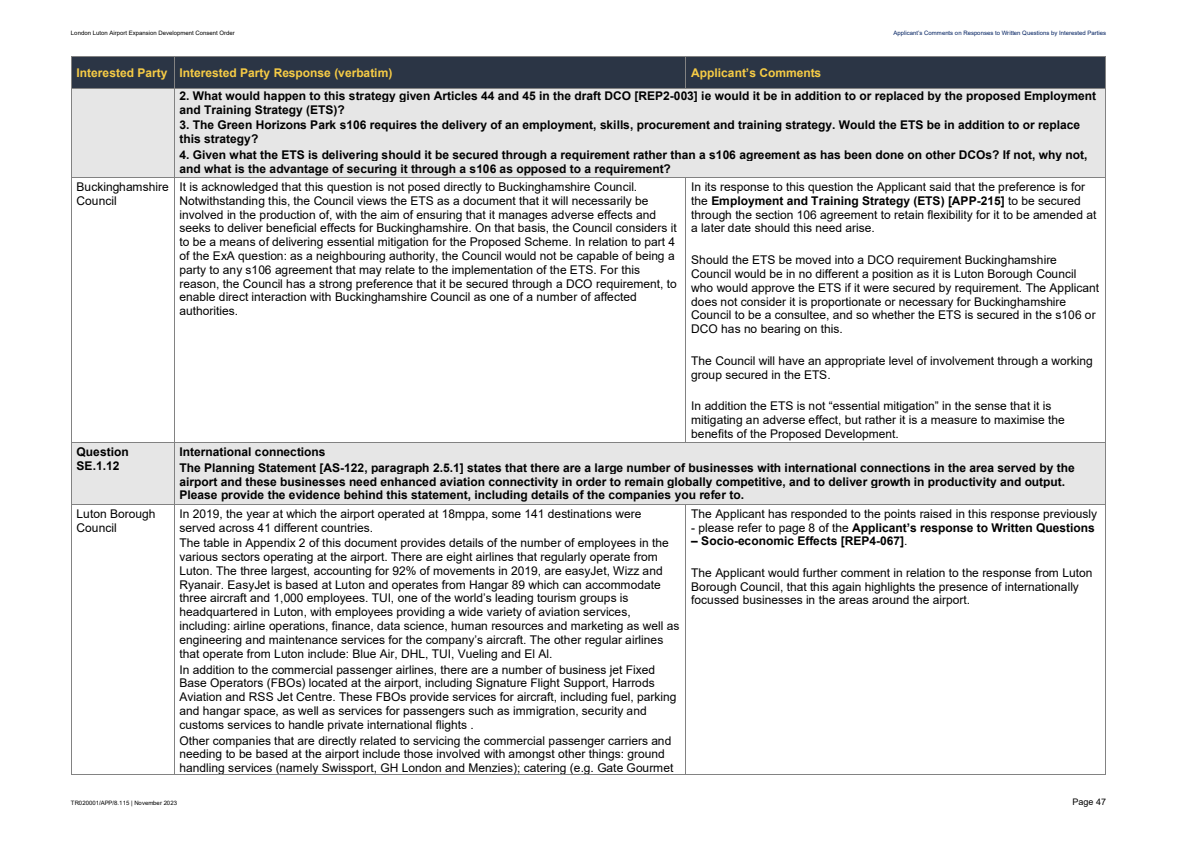
<style>
.page{position:relative;width:1191px;height:842px;background:#fff}
.page>*{position:absolute;margin:0;border:0;box-sizing:border-box;transform-origin:0 0}
.t1{font:12px/13.8px "Arial";color:#000}
.t2{font:700 12px/13.8px "Arial";color:#000}
.t3{font:700 12px "Arial";color:#f7cc46}
.t4{font:9px "Arial";color:#000}
.t5{font:6px "Arial";letter-spacing:.005em;color:#000}
.t6{font:6px "Arial";color:#002060}
.s1{font-weight:700}
.s2{font-weight:400}
</style>
<div class="page">
<div style="left:71px;top:57px;width:103px;height:31px;background:#2b3545"></div>
<div style="left:179px;top:57px;width:501px;height:31px;background:#2b3545"></div>
<div style="left:686px;top:57px;width:419px;height:31px;background:#2b3545"></div>
<hr style="left:71px;top:57px;width:103px;height:1px;background:#828282">
<hr style="left:174px;top:57px;width:511px;height:1px;background:#828282">
<hr style="left:686px;top:57px;width:419px;height:1px;background:#828282">
<hr style="left:71px;top:57px;width:1px;height:31px;background:#828282">
<hr style="left:174px;top:57px;width:1px;height:31px;background:#828282">
<hr style="left:685px;top:57px;width:1px;height:31px;background:#828282">
<hr style="left:1105px;top:57px;width:1px;height:31px;background:#828282">
<div style="left:71px;top:88px;width:103px;height:89px;background:#e6e6e6"></div>
<div style="left:179px;top:88px;width:921px;height:14px;background:#e6e6e6"></div>
<div style="left:179px;top:102px;width:921px;height:16px;background:#e6e6e6"></div>
<div style="left:179px;top:118px;width:921px;height:14px;background:#e6e6e6"></div>
<div style="left:179px;top:132px;width:921px;height:16px;background:#e6e6e6"></div>
<div style="left:179px;top:148px;width:921px;height:14px;background:#e6e6e6"></div>
<div style="left:179px;top:162px;width:921px;height:15px;background:#e6e6e6"></div>
<hr style="left:71px;top:88px;width:103px;height:1px;background:#828282">
<hr style="left:174px;top:88px;width:511px;height:1px;background:#828282">
<hr style="left:686px;top:88px;width:419px;height:1px;background:#828282">
<hr style="left:71px;top:88px;width:1px;height:89px;background:#828282">
<hr style="left:174px;top:88px;width:1px;height:89px;background:#828282">
<hr style="left:1105px;top:88px;width:1px;height:89px;background:#828282">
<hr style="left:71px;top:177px;width:103px;height:1px;background:#828282">
<hr style="left:174px;top:177px;width:511px;height:1px;background:#828282">
<hr style="left:686px;top:177px;width:419px;height:1px;background:#828282">
<hr style="left:71px;top:178px;width:1px;height:264px;background:#828282">
<hr style="left:174px;top:178px;width:1px;height:264px;background:#828282">
<hr style="left:685px;top:178px;width:1px;height:264px;background:#828282">
<hr style="left:1105px;top:178px;width:1px;height:264px;background:#828282">
<div style="left:71px;top:443px;width:103px;height:61px;background:#e6e6e6"></div>
<div style="left:179px;top:443px;width:921px;height:17px;background:#e6e6e6"></div>
<div style="left:179px;top:460px;width:921px;height:14px;background:#e6e6e6"></div>
<div style="left:179px;top:474px;width:921px;height:14px;background:#e6e6e6"></div>
<div style="left:179px;top:488px;width:921px;height:16px;background:#e6e6e6"></div>
<hr style="left:71px;top:442px;width:103px;height:1px;background:#828282">
<hr style="left:174px;top:442px;width:511px;height:1px;background:#828282">
<hr style="left:686px;top:442px;width:419px;height:1px;background:#828282">
<hr style="left:71px;top:443px;width:1px;height:61px;background:#828282">
<hr style="left:174px;top:443px;width:1px;height:61px;background:#828282">
<hr style="left:1105px;top:443px;width:1px;height:61px;background:#828282">
<hr style="left:71px;top:504px;width:103px;height:1px;background:#828282">
<hr style="left:174px;top:504px;width:511px;height:1px;background:#828282">
<hr style="left:686px;top:504px;width:419px;height:1px;background:#828282">
<hr style="left:71px;top:504px;width:1px;height:271px;background:#828282">
<hr style="left:71px;top:775px;width:103px;height:1px;background:#828282">
<hr style="left:174px;top:504px;width:1px;height:271px;background:#828282">
<hr style="left:174px;top:775px;width:511px;height:1px;background:#828282">
<hr style="left:685px;top:504px;width:1px;height:271px;background:#828282">
<hr style="left:686px;top:775px;width:419px;height:1px;background:#828282">
<hr style="left:1105px;top:504px;width:1px;height:271px;background:#828282">
<p class="t5" style="left:71px;top:29px;width:165px">London Luton Airport Expansion Development Consent Order</p>
<p class="t6" style="left:893px;top:29px;width:214px">Applicant’s Comments on Responses to Written Questions by Interested Parties</p>
<p class="t3" style="left:77px;top:64px;width:92px">Interested Party</p>
<p class="t3" style="left:179px;top:64px;width:214px">Interested Party Response (verbatim)</p>
<p class="t3" style="left:691px;top:64px;width:132px">Applicant’s Comments</p>
<p class="t2" style="left:179px;top:89px;width:918px">2. What would happen to this strategy given Articles 44 and 45 in the draft DCO [REP2-003] ie would it be in addition to or replaced by the proposed Employment and Training Strategy (ETS)?</p>
<p class="t2" style="left:179px;top:118px;width:902px">3. The Green Horizons Park s106 requires the delivery of an employment, skills, procurement and training strategy. Would the ETS be in addition to or replace this strategy?</p>
<p class="t2" style="left:179px;top:148px;width:909px">4. Given what the ETS is delivering should it be secured through a requirement rather than a s106 agreement as has been done on other DCOs? If not, why not, and what is the advantage of securing it through a s106 as opposed to a requirement?</p>
<p class="t1" style="left:77px;top:180px;width:94px">Buckinghamshire<br>Council</p>
<p class="t1" style="left:179px;top:180px;width:499px">It is acknowledged that this question is not posed directly to Buckinghamshire Council.<br>Notwithstanding this, the Council views the ETS as a document that it will necessarily be involved in the production of, with the aim of ensuring that it manages adverse effects and seeks to deliver beneficial effects for Buckinghamshire. On that basis, the Council considers it to be a means of delivering essential mitigation for the Proposed Scheme. In relation to part 4 of the ExA question: as a neighbouring authority, the Council would not be capable of being a party to any s106 agreement that may relate to the implementation of the ETS. For this reason, the Council has a strong preference that it be secured through a DCO requirement, to enable direct interaction with Buckinghamshire Council as one of a number of affected authorities.</p>
<p class="t1" style="left:691px;top:180px;width:406px">In its response to this question the Applicant said that the preference is for the <span class="s1">Employment and Training Strategy (ETS) [APP-215]</span> to be secured through the section 106 agreement to retain flexibility for it to be amended at a later date should this need arise.</p>
<p class="t1" style="left:691px;top:253px;width:409px">Should the ETS be moved into a DCO requirement Buckinghamshire Council would be in no different a position as it is Luton Borough Council who would approve the ETS if it were secured by requirement. The Applicant does not consider it is proportionate or necessary for Buckinghamshire Council to be a consultee, and so whether the ETS is secured in the s106 or DCO has no bearing on this.</p>
<p class="t1" style="left:691px;top:353px;width:403px">The Council will have an appropriate level of involvement through a working group secured in the ETS.</p>
<p class="t1" style="left:691px;top:399px;width:375px">In addition the ETS is not “essential mitigation” in the sense that it is mitigating an adverse effect, but rather it is a measure to maximise the benefits of the Proposed Development.</p>
<p class="t2" style="left:77px;top:445px;width:54px">Question<br>SE.1.12</p>
<p class="t2" style="left:179px;top:445px;width:147px">International connections</p>
<p class="t2" style="left:179px;top:461px;width:897px">The Planning Statement [AS-122, paragraph 2.5.1] states that there are a large number of businesses with international connections in the area served by the airport and these businesses need enhanced aviation connectivity in order to remain globally competitive, and to deliver growth in productivity and output.<br>Please provide the evidence behind this statement, including details of the companies you refer to.</p>
<p class="t1" style="left:77px;top:506px;width:80px">Luton Borough<br>Council</p>
<p class="t1" style="left:179px;top:506px;width:463px">In 2019, the year at which the airport operated at 18mppa, some 141 destinations were served across 41 different countries.</p>
<p class="t1" style="left:179px;top:536px;width:501px">The table in Appendix 2 of this document provides details of the number of employees in the various sectors operating at the airport. There are eight airlines that regularly operate from Luton. The three largest, accounting for 92% of movements in 2019, are easyJet, Wizz and Ryanair. EasyJet is based at Luton and operates from Hangar 89 which can accommodate three aircraft and 1,000 employees. TUI, one of the world’s leading tourism groups is headquartered in Luton, with employees providing a wide variety of aviation services, including: airline operations, finance, data science, human resources and marketing as well as engineering and maintenance services for the company’s aircraft. The other regular airlines that operate from Luton include: Blue Air, DHL, TUI, Vueling and El Al.</p>
<p class="t1" style="left:179px;top:662px;width:498px">In addition to the commercial passenger airlines, there are a number of business jet Fixed Base Operators (FBOs) located at the airport, including Signature Flight Support, Harrods Aviation and RSS Jet Centre. These FBOs provide services for aircraft, including fuel, parking and hangar space, as well as services for passengers such as immigration, security and customs services to handle private international flights .</p>
<p class="t1" style="left:179px;top:733px;width:495px">Other companies that are directly related to servicing the commercial passenger carriers and needing to be based at the airport include those involved with amongst other things: ground handling services (namely Swissport, GH London and Menzies); catering (e.g. Gate Gourmet</p>
<p class="t1" style="left:691px;top:506px;width:407px">The Applicant has responded to the points raised in this response previously</p>
<p class="t2" style="left:691px;top:520px;width:405px"><span class="s2">- please refer to page 8 of the</span> Applicant’s response to Written Questions</p>
<p class="t2" style="left:691px;top:534px;width:218px">– Socio-economic Effects [REP4-067]<span class="s2">.</span></p>
<p class="t1" style="left:691px;top:566px;width:402px">The Applicant would further comment in relation to the response from Luton<br>Borough Council, that this again highlights the presence of internationally focussed businesses in the areas around the airport.</p>
<p class="t5" style="left:71px;top:799px;width:108px">TR020001/APP/8.115 | November 2023</p>
<p class="t4" style="left:1072px;top:795px;width:35px">Page 47</p>
</div>
